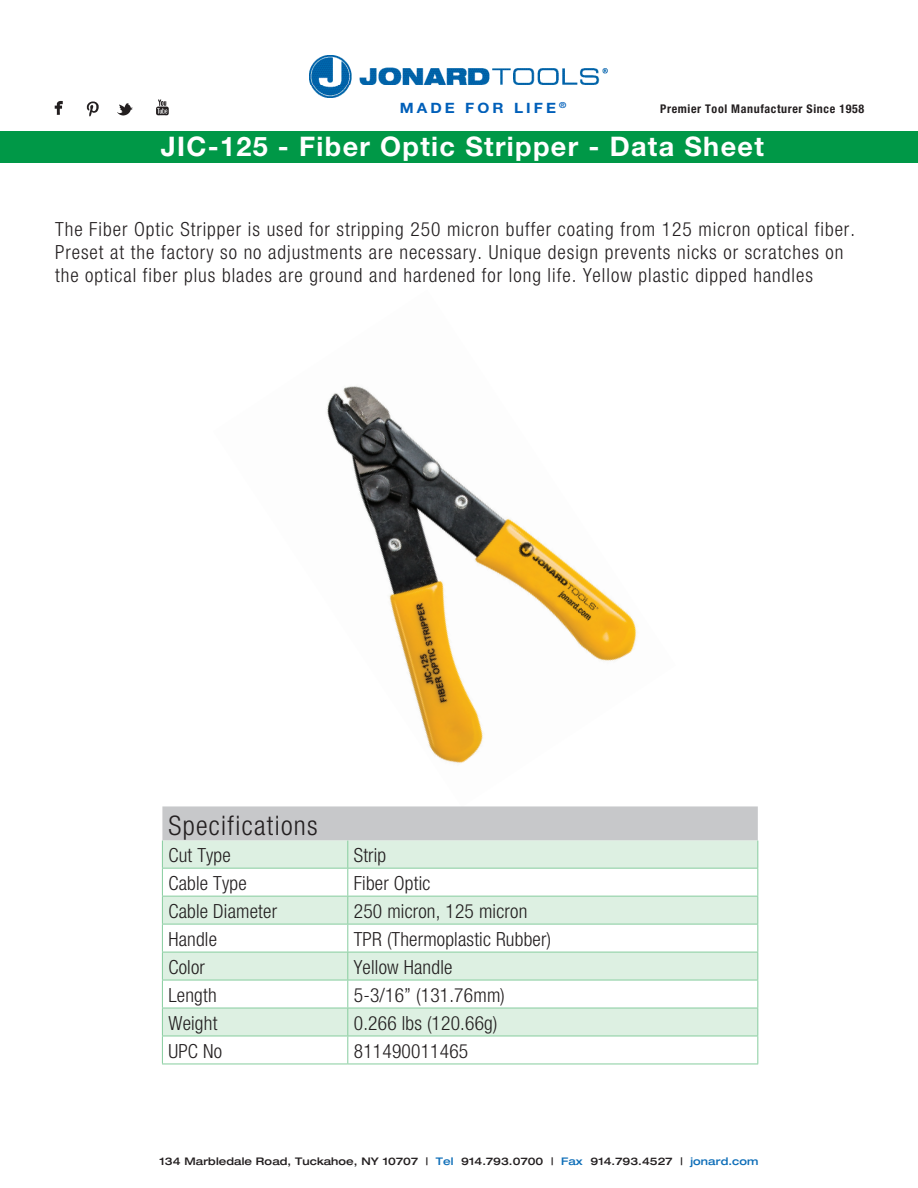
<style>
.page{position:relative;width:918px;height:1188px;background:#fff}
.page>*{position:absolute;margin:0;border:0;box-sizing:border-box;transform-origin:0 0}
.t1{font:700 27px "Helvetica Neue";letter-spacing:.05em;color:#fff}
.t2{font:300 condensed 27px "Helvetica Neue";letter-spacing:.05em;color:#231f20}
.t3{font:300 condensed 19.5px/23.4px "Helvetica Neue";letter-spacing:.05em;color:#231f20}
.t4{font:300 condensed 19.5px "Helvetica Neue";letter-spacing:.01em;color:#231f20}
.t5{font:700 14.25px "Helvetica Neue";letter-spacing:.2em;color:#005fb9;scale:1.08 1}
.t6{font:700 condensed 12px "Helvetica Neue";letter-spacing:.05em;color:#231f20}
.t7{font:500 expanded 10.5px "Helvetica Neue";letter-spacing:.01em;color:#231f20}
.s1{color:#0e6eb8}
</style>
<div class="page">
<img style="left:309px;top:55px;width:298px;height:43px">
<img style="left:54px;top:99px;width:115px;height:18px">
<div style="left:0;top:131px;width:918px;height:32px;background:#009847"></div>
<img style="left:327px;top:386px;width:310px;height:377px">
<svg style="left:162px;top:806px;width:596px;height:258px"></svg>
<hr style="left:162px;top:1064px;width:186px;height:1px;background:#87cd9f">
<hr style="left:348px;top:1064px;width:410px;height:1px;background:#87cd9f">
<p class="t5" style="left:400px;top:99px;width:156px">MADE FOR LIFE <sup>®</sup></p>
<p class="t6" style="left:660px;top:101px;width:205px">Premier Tool Manufacturer Since 1958</p>
<p class="t1" style="left:161px;top:130px;width:605px">JIC-125 - Fiber Optic Stripper - Data Sheet</p>
<p class="t3" style="left:55px;top:217px;width:801px">The Fiber Optic Stripper is used for stripping 250 micron buffer coating from 125 micron optical fiber.<br>Preset at the factory so no adjustments are necessary. Unique design prevents nicks or scratches on the optical fiber plus blades are ground and hardened for long life. Yellow plastic dipped handles</p>
<p class="t2" style="left:168px;top:810px;width:151px">Specifications</p>
<p class="t3" style="left:168px;top:843px;width:64px">Cut Type</p>
<p class="t3" style="left:354px;top:843px;width:34px">Strip</p>
<p class="t4" style="left:168px;top:872px;width:80px">Cable Type</p>
<p class="t4" style="left:354px;top:872px;width:78px">Fiber Optic</p>
<p class="t4" style="left:168px;top:900px;width:110px">Cable Diameter</p>
<p class="t4" style="left:354px;top:900px;width:175px">250 micron, 125 micron</p>
<p class="t3" style="left:168px;top:927px;width:50px">Handle</p>
<p class="t4" style="left:354px;top:928px;width:199px">TPR (Thermoplastic Rubber)</p>
<p class="t3" style="left:168px;top:955px;width:38px">Color</p>
<p class="t4" style="left:354px;top:956px;width:100px">Yellow Handle</p>
<p class="t3" style="left:168px;top:983px;width:50px">Length</p>
<p class="t4" style="left:354px;top:984px;width:153px">5-3/16” (131.76mm)</p>
<p class="t3" style="left:168px;top:1011px;width:50px">Weight</p>
<p class="t4" style="left:354px;top:1012px;width:145px">0.266 lbs (120.66g)</p>
<p class="t3" style="left:168px;top:1039px;width:55px">UPC No</p>
<p class="t4" style="left:354px;top:1040px;width:116px">811490011465</p>
<p class="t7" style="left:160px;top:1154px;width:600px">134 Marbledale Road, Tuckahoe, NY 10707 | <span class="s1">Tel</span> 914.793.0700 | <span class="s1">Fax</span> 914.793.4527 | <span class="s1">jonard.com</span></p>
</div>
